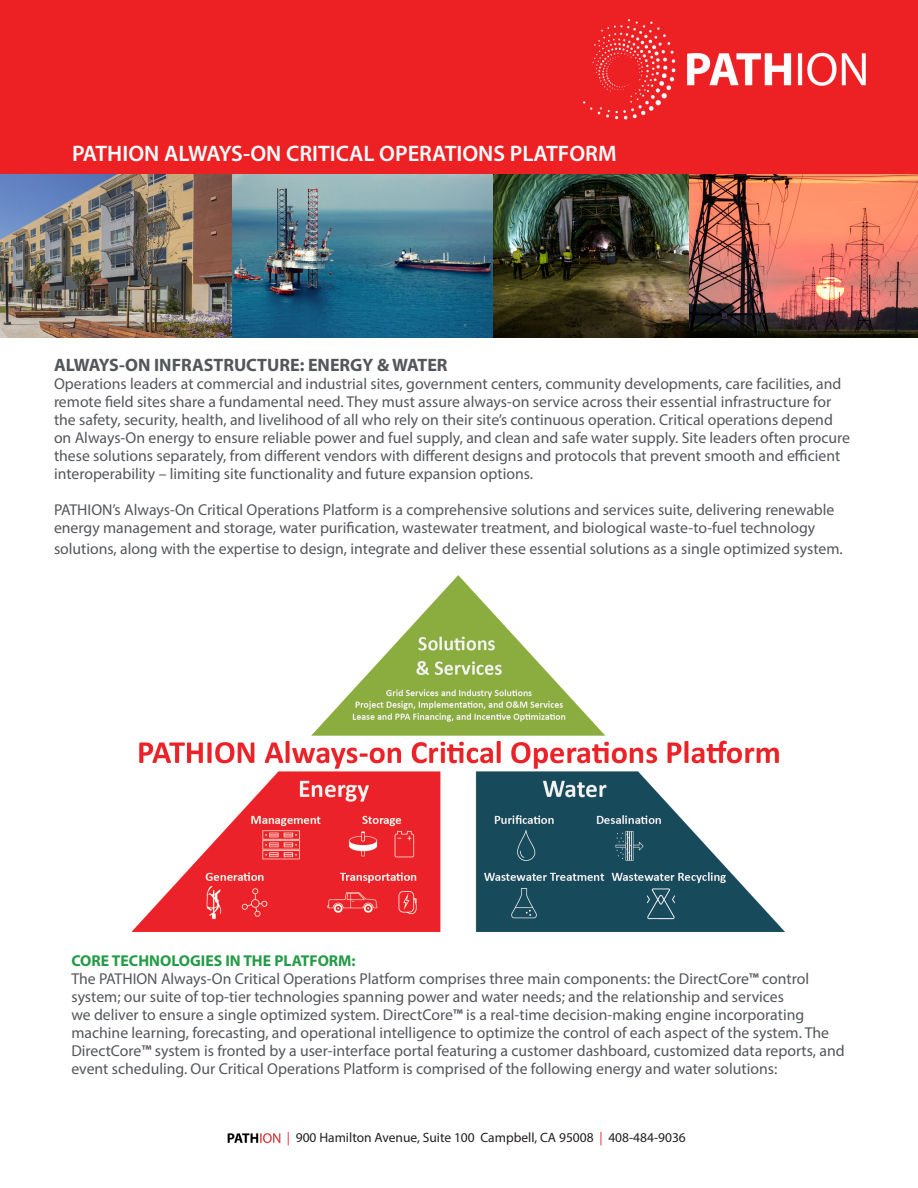
<style>
.page{position:relative;width:918px;height:1188px;background:#fff}
.page>*{position:absolute;margin:0;border:0;box-sizing:border-box;transform-origin:0 0}
.Page_Header{font:600 22.5px "Myriad Pro";color:#fff}
.First_paragraph_head{font:700 18px "Myriad Pro";color:#53565a}
.t1{font:15.75px/18px "Myriad Pro";color:#53565a}
.t2{font:700 15.75px "Myriad Pro";color:#249b47}
.t3{font:13.5px "Myriad Pro";color:#231f20}
.s1{font-weight:600}
.s2{color:#f92634}
</style>
<div class="page">
<div style="left:0;top:0;width:918px;height:174px;background:#ed2024"></div>
<img style="left:583px;top:19px;width:283px;height:101px">
<img style="left:227px;top:1133px;width:54px;height:11px">
<img style="left:131px;top:575px;width:654px;height:357px">
<img style="left:0;top:174px;width:918px;height:164px">
<p class="Page_Header" style="left:72px;top:140px;width:546px">PATHION ALWAYS-ON CRITICAL OPERATIONS PLATFORM</p>
<p class="First_paragraph_head" style="left:54px;top:353px;width:395px">ALWAYS-ON INFRASTRUCTURE: ENERGY &amp; WATER</p>
<p class="t1" style="left:54px;top:374px;width:798px">Operations leaders at commercial and industrial sites, government centers, community developments, care facilities, and remote field sites share a fundamental need. They must assure always-on service across their essential infrastructure for the safety, security, health, and livelihood of all who rely on their site’s continuous operation. Critical operations depend on Always-On energy to ensure reliable power and fuel supply, and clean and safe water supply. Site leaders often procure these solutions separately, from different vendors with different designs and protocols that prevent smooth and efficient interoperability – limiting site functionality and future expansion options.</p>
<p class="t1" style="left:54px;top:500px;width:782px">PATHION’s Always-On Critical Operations Platform is a comprehensive solutions and services suite, delivering renewable energy management and storage, water purification, wastewater treatment, and biological waste-to-fuel technology</p>
<p class="t1" style="left:54px;top:539px;width:790px">solutions, along with the expertise to design, integrate and deliver these essential solutions as a single optimized system.</p>
<p class="t2" style="left:71px;top:950px;width:286px">CORE TECHNOLOGIES IN THE PLATFORM:</p>
<p class="t1" style="left:71px;top:969px;width:775px">The PATHION Always-On Critical Operations Platform comprises three main components: the DirectCore<span class="s1">™</span> control system; our suite of top-tier technologies spanning power and water needs; and the relationship and services<br>we deliver to ensure a single optimized system. DirectCore<span class="s1">™</span> is a real-time decision-making engine incorporating machine learning, forecasting, and operational intelligence to optimize the control of each aspect of the system. The DirectCore<span class="s1">™</span> system is fronted by a user-interface portal featuring a customer dashboard, customized data reports, and event scheduling. Our Critical Operations Platform is comprised of the following energy and water solutions:</p>
<p class="t3" style="left:287px;top:1129px;width:401px"><span class="s2">|</span> 900 Hamilton Avenue, Suite 100 Campbell, CA 95008 <span class="s2">|</span> 408-484-9036</p>
</div>
